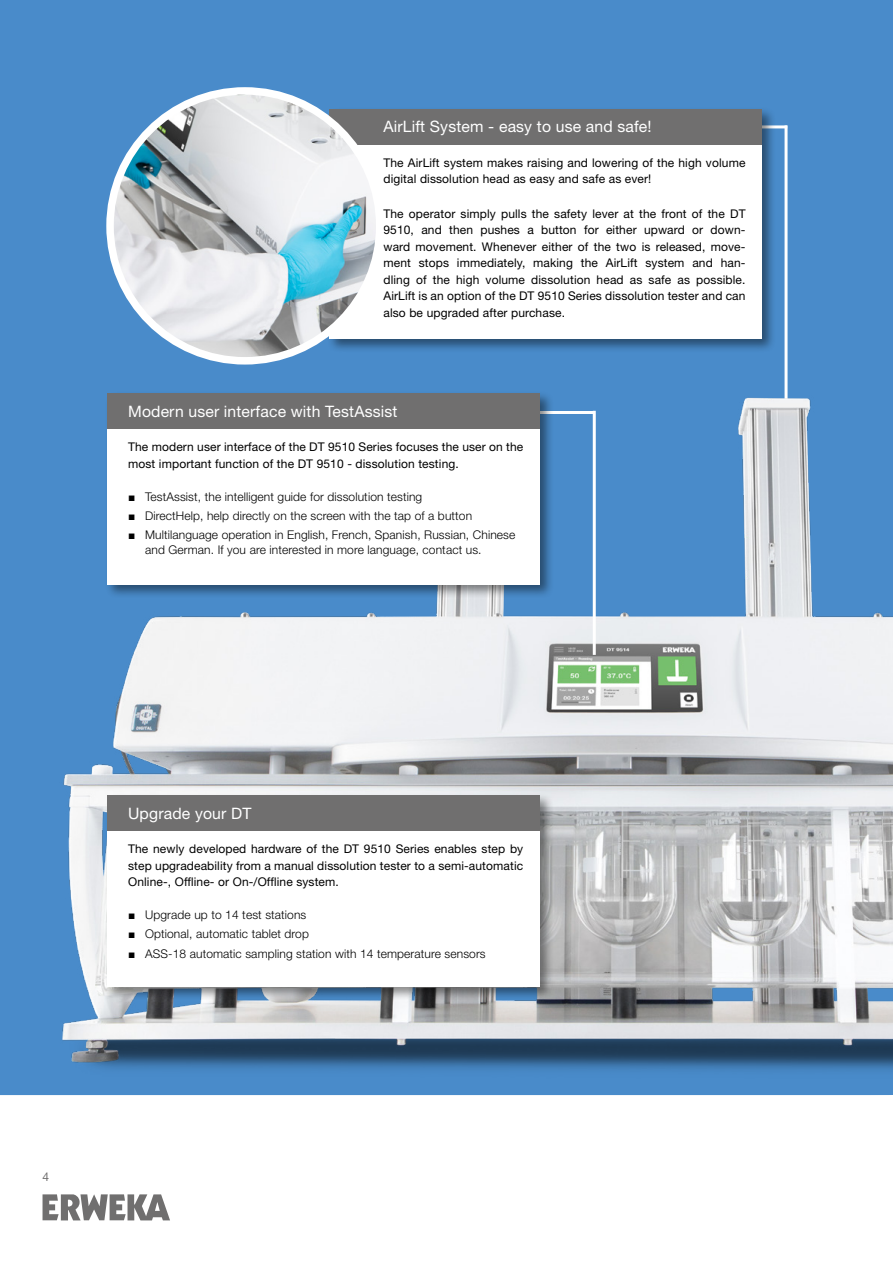
<style>
.page{position:relative;width:893px;height:1263px;background:#fff}
.page>*{position:absolute;margin:0;border:0;box-sizing:border-box;transform-origin:0 0}
.t1{font:15.75px "Helvetica Neue LT Std";letter-spacing:.01em;color:#fff}
.t2{font:12px/16.5px "Helvetica Neue LT Std";letter-spacing:.01em;color:#000;text-align:justify}
.t3{font:300 12px/15px "Helvetica Neue LT Std";letter-spacing:.01em;color:#000}
.t4{font:12px "Helvetica Neue LT Std";color:#706f6f}
.s1{font-family:"Times New Roman";font-weight:400}
</style>
<div class="page">
<svg style="left:43px;top:1194px;width:127px;height:26px"></svg>
<div style="left:0;top:0;width:893px;height:1095px;background:#498bca"></div>
<hr style="left:784px;top:125px;width:3px;height:491px;background:#fff">
<hr style="left:714px;top:125px;width:73px;height:3px;background:#fff">
<img style="left:55px;top:385px;width:838px;height:711px">
<hr style="left:593px;top:411px;width:3px;height:244px;background:#fff">
<div style="left:104px;top:792px;width:450px;height:209px;background:#000;opacity:.45"></div>
<div style="left:107px;top:795px;width:432px;height:191px;background:#fff"></div>
<div style="left:107px;top:795px;width:432px;height:35px;background:#706f6f"></div>
<div style="left:104px;top:391px;width:450px;height:208px;background:#000;opacity:.45"></div>
<div style="left:107px;top:393px;width:432px;height:192px;background:#fff"></div>
<div style="left:107px;top:393px;width:432px;height:35px;background:#706f6f"></div>
<div style="left:326px;top:106px;width:450px;height:247px;background:#000;opacity:.45"></div>
<div style="left:329px;top:109px;width:432px;height:230px;background:#fff"></div>
<div style="left:329px;top:109px;width:432px;height:35px;background:#706f6f"></div>
<img style="left:110px;top:92px;width:270px;height:267px">
<div style="left:106px;top:87px;width:277px;height:278px;border:8px solid #fff;border-radius:50%"></div>
<h1 class="t1" style="left:383px;top:117px;width:270px">AirLift System - easy to use and safe!</h1>
<p class="t2" style="left:383px;top:154px;width:363px">The AirLift system makes raising and lowering of the high volume digital dissolution head as easy and safe as ever!</p>
<p class="t2" style="left:383px;top:205px;width:364px">The operator simply pulls the safety lever at the front of the DT 9510, and then pushes a button for either upward or down&shy;ward movement. Whenever either of the two is released, move&shy;ment stops immediately, making the AirLift system and han&shy;dling of the high volume dissolution head as safe as possible.<br>AirLift is an option of the DT 9510 Series dissolution tester and can also be upgraded after purchase.</p>
<h1 class="t1" style="left:128px;top:402px;width:271px">Modern user interface with TestAssist</h1>
<p class="t2" style="left:128px;top:439px;width:397px">The modern user interface of the DT 9510 Series focuses the user on the most important function of the DT 9510 - dissolution testing.</p>
<p class="t3" style="left:128px;top:489px;width:296px"><span class="s1">■</span> TestAssist, the intelligent guide for dissolution testing</p>
<p class="t3" style="left:128px;top:508px;width:345px"><span class="s1">■</span> DirectHelp, help directly on the screen with the tap of a button</p>
<p class="t3" style="left:145px;top:527px;width:372px;text-indent:-17px"><span class="s1">■</span> Multilanguage operation in English, French, Spanish, Russian, Chinese and German. If you are interested in more language, contact us.</p>
<h1 class="t1" style="left:128px;top:804px;width:125px">Upgrade your DT</h1>
<p class="t2" style="left:128px;top:840px;width:397px">The newly developed hardware of the DT 9510 Series enables step by step upgradeability from a manual dissolution tester to a semi-automatic Online-, Offline- or On-/Offline system.</p>
<p class="t3" style="left:128px;top:907px;width:180px"><span class="s1">■</span> Upgrade up to 14 test stations</p>
<p class="t3" style="left:128px;top:926px;width:182px"><span class="s1">■</span> Optional, automatic tablet drop</p>
<p class="t3" style="left:128px;top:946px;width:359px"><span class="s1">■</span> ASS-18 automatic sampling station with 14 temperature sensors</p>
<p class="t4" style="left:43px;top:1169px;width:8px">4</p>
</div>
